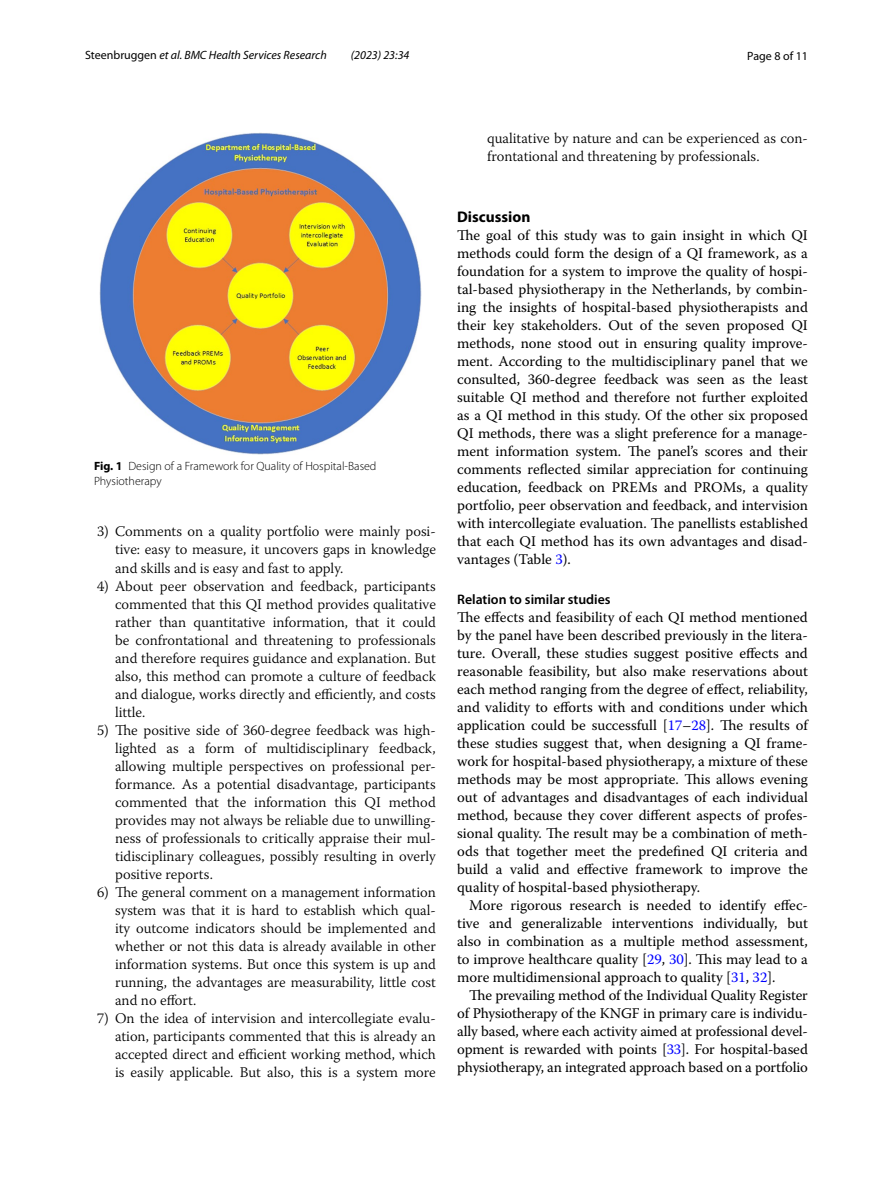
<style>
.page{position:relative;width:893px;height:1187px;background:#fff}
.page>*{position:absolute;margin:0;border:0;box-sizing:border-box;transform-origin:0 0}
.t1{font:700 15.45px "Myriad Pro";color:#000}
.t2{font:14.7px/18px "Warnock Pro";color:#000;text-align:justify}
.t3{font:300 14.7px/18px "Warnock Pro";color:#000;text-align:justify}
.t4{font:600 13.8px "Myriad Pro";color:#000}
.t5{font:300 12px/15px "Myriad Pro";color:#000}
.t6{font:italic 12px "Myriad Pro";color:#000}
.t7{font:12px "Myriad Pro";color:#000}
.s1{font-style:normal}
.s2{font-weight:700}
.s3{color:#00f}
</style>
<div class="page">
<img style="left:100px;top:133px;width:321px;height:322px">
<p class="t6" style="left:85px;top:48px;width:243px"><span class="s1">Steenbruggen</span> et al. BMC Health Services Research</p>
<p class="t6" style="left:351px;top:48px;width:60px">(2023) 23:34</p>
<p class="t7" style="left:747px;top:48px;width:62px">Page 8 of 11</p>
<p class="t5" style="left:94px;top:459px;width:284px"><span class="s2">Fig. 1</span> Design of a Framework for Quality of Hospital-Based<br>Physiotherapy</p>
<p class="t3" style="left:115px;top:522px;width:322px;text-indent:-18px">3) Comments on a quality portfolio were mainly posi&shy;tive: easy to measure, it uncovers gaps in knowledge and skills and is easy and fast to apply.</p>
<p class="t3" style="left:115px;top:576px;width:322px;text-indent:-18px">4) About peer observation and feedback, participants commented that this QI method provides qualitative rather than quantitative information, that it could be confrontational and threatening to professionals and therefore requires guidance and explanation. But also, this method can promote a culture of feedback and dialogue, works directly and efficiently, and costs little.</p>
<p class="t3" style="left:115px;top:720px;width:322px;text-indent:-18px">5) The positive side of 360-degree feedback was high&shy;lighted as a form of multidisciplinary feedback, allowing multiple perspectives on professional per&shy;formance. As a potential disadvantage, participants commented that the information this QI method provides may not always be reliable due to unwilling&shy;ness of professionals to critically appraise their mul&shy;tidisciplinary colleagues, possibly resulting in overly positive reports.</p>
<p class="t3" style="left:115px;top:882px;width:322px;text-indent:-18px">6) The general comment on a management information system was that it is hard to establish which qual&shy;ity outcome indicators should be implemented and whether or not this data is already available in other information systems. But once this system is up and running, the advantages are measurability, little cost and no effort.</p>
<p class="t3" style="left:115px;top:1008px;width:322px;text-indent:-18px">7) On the idea of intervision and intercollegiate evalu&shy;ation, participants commented that this is already an accepted direct and efficient working method, which is easily applicable. But also, this is a system more</p>
<p class="t3" style="left:487px;top:128px;width:322px">qualitative by nature and can be experienced as con&shy;frontational and threatening by professionals.</p>
<p class="t1" style="left:457px;top:206px;width:75px">Discussion</p>
<p class="t2" style="left:457px;top:226px;width:352px">The goal of this study was to gain insight in which QI methods could form the design of a QI framework, as a foundation for a system to improve the quality of hospi&shy;tal-based physiotherapy in the Netherlands, by combin&shy;ing the insights of hospital-based physiotherapists and their key stakeholders. Out of the seven proposed QI methods, none stood out in ensuring quality improve&shy;ment. According to the multidisciplinary panel that we consulted, 360-degree feedback was seen as the least suitable QI method and therefore not further exploited as a QI method in this study. Of the other six proposed QI methods, there was a slight preference for a manage&shy;ment information system. The panel’s scores and their comments reflected similar appreciation for continuing education, feedback on PREMs and PROMs, a quality portfolio, peer observation and feedback, and intervision with intercollegiate evaluation. The panellists established that each QI method has its own advantages and disad&shy;vantages (Table <span class="s3">3</span>).</p>
<p class="t4" style="left:457px;top:590px;width:155px">Relation to similar studies</p>
<p class="t2" style="left:457px;top:607px;width:352px">The effects and feasibility of each QI method mentioned by the panel have been described previously in the litera&shy;ture. Overall, these studies suggest positive effects and reasonable feasibility, but also make reservations about each method ranging from the degree of effect, reliability, and validity to efforts with and conditions under which application could be successfull [<span class="s3">17</span>–<span class="s3">28</span>]. The results of these studies suggest that, when designing a QI frame&shy;work for hospital-based physiotherapy, a mixture of these methods may be most appropriate. This allows evening out of advantages and disadvantages of each individual method, because they cover different aspects of profes&shy;sional quality. The result may be a combination of meth&shy;ods that together meet the predefined QI criteria and build a valid and effective framework to improve the quality of hospital-based physiotherapy.</p>
<p class="t2" style="left:457px;top:895px;width:352px;text-indent:12px">More rigorous research is needed to identify effec&shy;tive and generalizable interventions individually, but also in combination as a multiple method assessment, to improve healthcare quality [<span class="s3">29</span>, <span class="s3">30</span>]. This may lead to a more multidimensional approach to quality [<span class="s3">31</span>, <span class="s3">32</span>].</p>
<p class="t2" style="left:457px;top:985px;width:352px;text-indent:12px">The prevailing method of the Individual Quality Register of Physiotherapy of the KNGF in primary care is individu&shy;ally based, where each activity aimed at professional devel&shy;opment is rewarded with points [<span class="s3">33</span>]. For hospital-based physiotherapy, an integrated approach based on a portfolio</p>
</div>
